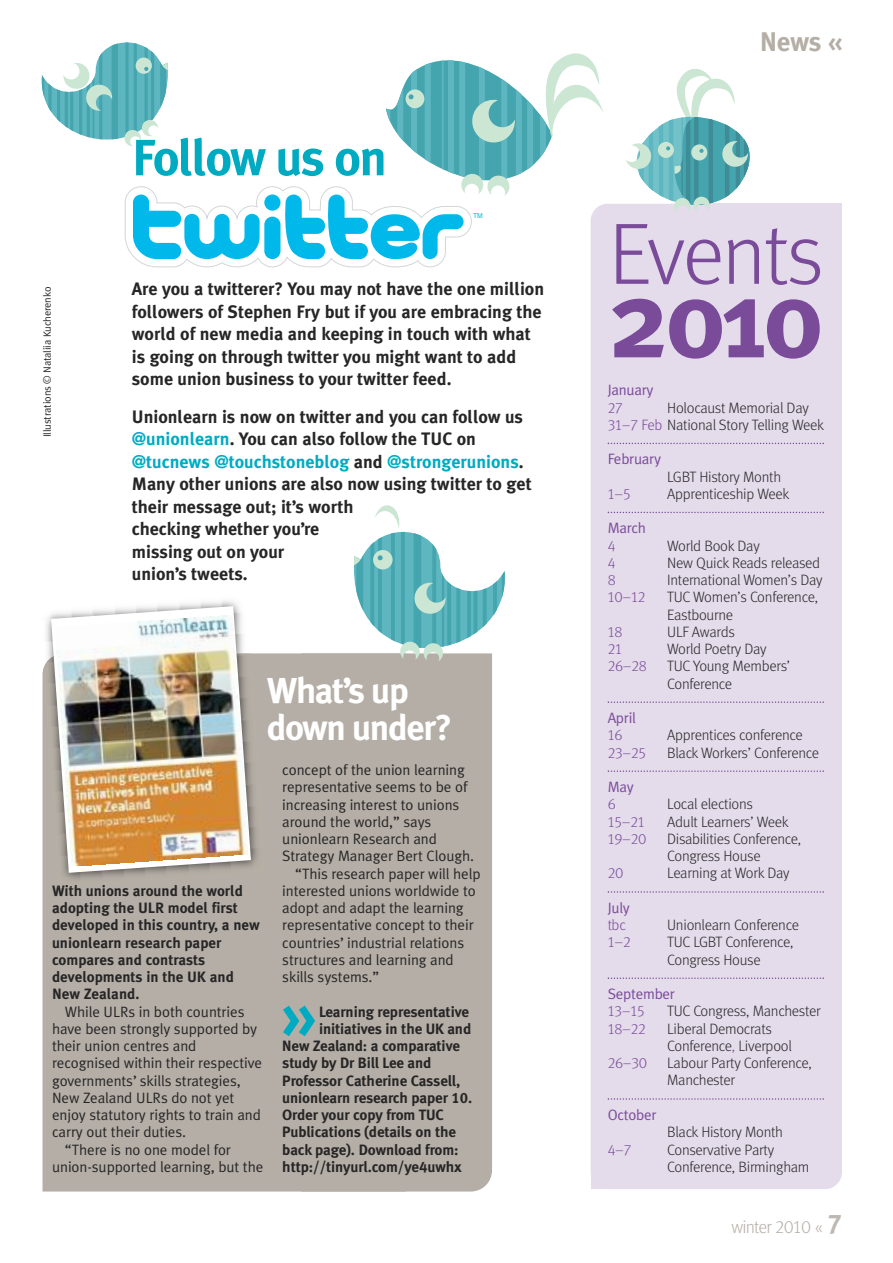
<style>
.page{position:relative;width:893px;height:1263px;background:#fff}
.page>*{position:absolute;margin:0;border:0;box-sizing:border-box;transform-origin:0 0}
.t1{font:700 111px "Meta Plus";color:#7a4b99}
.t2{font:300 87px "Meta";letter-spacing:-.035em;color:#7a4b99}
.t3{font:700 51px "Meta Plus";letter-spacing:-.035em;color:#00abc1}
.t4{font:700 36px/37.5px "Meta Plus";letter-spacing:-.04em;color:#fff}
.t5{font:700 27px "Meta Plus";color:#b5aea6}
.t6{font:700 18px/22.5px "Meta Plus";color:#272627}
.t7{font:300 18px "Meta";letter-spacing:-.045em;color:#b5aea6}
.t8{font:15px "Meta Plus Normal";letter-spacing:-.005em;color:#272627}
.t9{font:15px/17.2px "Meta Light LF";letter-spacing:-.02em;color:#272627}
.t10{font:15px "Meta Bold LF";letter-spacing:-.005em;color:#272627}
.t11{font:700 15px/17.2px "Meta Plus";color:#272627}
.t12{font:15px "Meta Light LF";letter-spacing:-.015em;color:#7a4b99}
.t13{font:15px "Meta Plus Normal";letter-spacing:-.015em;color:#7a4b99}
.t14{font:10.5px "Meta Plus Normal";letter-spacing:-.01em;color:#272627}
.t15{font:6.75px "Helvetica";color:#00b9ea}
.s1{color:#00abc1}
.s2{color:#7a4b99}
.s3{font-family:"Meta Light Expert";font-weight:400}
.s4{font-family:"Meta Plus Bold Caps";font-weight:400;font-size:27px;color:#beb8b3}
</style>
<div class="page">
<div style="left:591px;top:204px;width:251px;height:985px;background:#e4dbeb;border-radius:17px"></div>
<div style="left:701px;top:204px;width:141px;height:178px;background:#e4dbeb"></div>
<div style="left:591px;top:1094px;width:151px;height:95px;background:#e4dbeb"></div>
<div style="left:406px;top:661px;width:86px;height:530px;background:#b5aea6"></div>
<div style="left:43px;top:653px;width:363px;height:538px;background:#b5aea6"></div>
<svg style="left:283px;top:1006px;width:32px;height:30px"></svg>
<img style="left:46px;top:600px;width:192px;height:53px">
<img style="left:43px;top:653px;width:223px;height:235px">
<img style="left:58px;top:885px;width:47px;height:3px">
<svg style="left:51px;top:606px;width:200px;height:267px"></svg>
<img style="left:56px;top:616px;width:192px;height:250px">
<svg style="left:608px;top:443px;width:216px;height:1px"></svg>
<svg style="left:608px;top:512px;width:216px;height:1px"></svg>
<svg style="left:608px;top:701px;width:216px;height:2px"></svg>
<svg style="left:608px;top:770px;width:216px;height:2px"></svg>
<svg style="left:608px;top:891px;width:216px;height:2px"></svg>
<svg style="left:608px;top:977px;width:216px;height:2px"></svg>
<svg style="left:608px;top:1098px;width:216px;height:2px"></svg>
<svg style="left:41px;top:42px;width:562px;height:225px"></svg>
<svg style="left:626px;top:69px;width:135px;height:143px"></svg>
<svg style="left:344px;top:505px;width:161px;height:156px"></svg>
<p class="t14" style="left:41px;top:437px;width:153px;rotate:-90deg">Illustrations © Nataliia Kucherenko</p>
<h3 class="t3" style="left:132px;top:128px;width:257px">Follow us on</h3>
<p class="t15" style="left:473px;top:210px;width:11px">TM</p>
<p class="t6" style="left:132px;top:278px;width:414px">Are you a twitterer? You may not have the one million followers of Stephen Fry but if you are embracing the world of new media and keeping in touch with what is going on through twitter you might want to add some union business to your twitter feed.</p>
<p class="t6" style="left:132px;top:405px;width:401px">Unionlearn is now on twitter and you can follow us <span class="s1">@unionlearn</span>. You can also follow the TUC on <span class="s1">@tucnews @touchstoneblog</span> and <span class="s1">@strongerunions</span>.<br>Many other unions are also now using twitter to get their message out; it’s worth<br>checking whether you’re<br>missing out on your<br>union’s tweets.</p>
<h3 class="t4" style="left:267px;top:672px;width:187px">What’s up down under?</h3>
<p class="t11" style="left:52px;top:882px;width:209px">With unions around the world adopting the ULR model first developed in this country, a new unionlearn research paper compares and contrasts developments in the UK and<br>New Zealand.</p>
<p class="t8" style="left:65px;top:1003px;width:181px">While ULRs in both countries</p>
<p class="t8" style="left:52px;top:1020px;width:207px">have been strongly supported by</p>
<p class="t8" style="left:52px;top:1037px;width:146px">their union centres and</p>
<p class="t8" style="left:52px;top:1054px;width:212px">recognised within their respective</p>
<p class="t8" style="left:52px;top:1072px;width:190px">governments’ skills strategies,</p>
<p class="t8" style="left:52px;top:1089px;width:184px">New Zealand ULRs do not yet</p>
<p class="t8" style="left:52px;top:1106px;width:210px">enjoy statutory rights to train and</p>
<p class="t8" style="left:52px;top:1123px;width:136px">carry out their duties.</p>
<p class="t8" style="left:65px;top:1141px;width:168px">“There is no one model for</p>
<p class="t8" style="left:52px;top:1158px;width:213px">union-supported learning, but the</p>
<p class="t8" style="left:282px;top:761px;width:184px">concept of the union learning</p>
<p class="t8" style="left:282px;top:778px;width:187px">representative seems to be of</p>
<p class="t8" style="left:282px;top:796px;width:179px">increasing interest to unions</p>
<p class="t8" style="left:282px;top:813px;width:151px">around the world,” says</p>
<p class="t8" style="left:282px;top:830px;width:156px">unionlearn Research and</p>
<p class="t8" style="left:282px;top:847px;width:193px">Strategy Manager Bert Clough.</p>
<p class="t8" style="left:295px;top:865px;width:187px">“This research paper will help</p>
<p class="t8" style="left:282px;top:882px;width:195px">interested unions worldwide to</p>
<p class="t8" style="left:282px;top:899px;width:183px">adopt and adapt the learning</p>
<p class="t8" style="left:282px;top:916px;width:193px">representative concept to their</p>
<p class="t8" style="left:282px;top:934px;width:183px">countries’ industrial relations</p>
<p class="t8" style="left:282px;top:951px;width:173px">structures and learning and</p>
<p class="t8" style="left:282px;top:968px;width:99px">skills systems.”</p>
<p class="t10" style="left:319px;top:1006px;width:152px">Learning representative</p>
<p class="t10" style="left:319px;top:1023px;width:154px">initiatives in the UK and</p>
<p class="t10" style="left:282px;top:1041px;width:179px">New Zealand: a comparative</p>
<p class="t10" style="left:282px;top:1058px;width:151px">study by Dr Bill Lee and</p>
<p class="t10" style="left:282px;top:1075px;width:180px">Professor Catherine Cassell,</p>
<p class="t10" style="left:282px;top:1092px;width:191px">unionlearn research paper 10.</p>
<p class="t10" style="left:282px;top:1110px;width:163px">Order your copy from TUC</p>
<p class="t10" style="left:282px;top:1127px;width:175px">Publications (details on the</p>
<p class="t10" style="left:282px;top:1144px;width:178px">back page). Download from:</p>
<p class="t10" style="left:282px;top:1161px;width:181px">http://tinyurl.com/ye4uwhx</p>
<h3 class="t5" style="left:760px;top:26px;width:84px">News «</h3>
<h2 class="t2" style="left:608px;top:224px;width:217px">Events</h2>
<h1 class="t1" style="left:608px;top:254px;width:217px">2010</h1>
<p class="t13" style="left:608px;top:381px;width:47px">January</p>
<p class="t12" style="left:608px;top:402px;width:17px">27</p>
<p class="t9" style="left:608px;top:400px;width:218px;text-indent:60px">Holocaust Memorial Day<br><span class="s2">31–7 Feb</span> National Story Telling Week</p>
<p class="t13" style="left:608px;top:450px;width:55px">February</p>
<p class="t9" style="left:667px;top:469px;width:116px">LGBT History Month</p>
<p class="t12" style="left:608px;top:489px;width:24px">1–5</p>
<p class="t9" style="left:667px;top:486px;width:124px">Apprenticeship Week</p>
<p class="t13" style="left:608px;top:519px;width:40px">March</p>
<p class="t12" style="left:608px;top:540px;width:9px">4</p>
<p class="t9" style="left:667px;top:538px;width:94px">World Book Day</p>
<p class="t12" style="left:608px;top:558px;width:9px">4</p>
<p class="t9" style="left:667px;top:555px;width:155px">New Quick Reads released</p>
<p class="t12" style="left:608px;top:575px;width:10px">8</p>
<p class="t9" style="left:667px;top:573px;width:157px">International Women’s Day</p>
<p class="t12" style="left:608px;top:592px;width:39px">10–12</p>
<p class="t9" style="left:667px;top:590px;width:152px">TUC Women’s Conference,<br>Eastbourne</p>
<p class="t12" style="left:608px;top:627px;width:16px">18</p>
<p class="t9" style="left:667px;top:624px;width:69px">ULF Awards</p>
<p class="t12" style="left:608px;top:644px;width:16px">21</p>
<p class="t9" style="left:667px;top:642px;width:101px">World Poetry Day</p>
<p class="t12" style="left:608px;top:661px;width:41px">26–28</p>
<p class="t9" style="left:667px;top:659px;width:124px">TUC Young Members’<br>Conference</p>
<p class="t13" style="left:608px;top:709px;width:30px">April</p>
<p class="t12" style="left:608px;top:730px;width:16px">16</p>
<p class="t9" style="left:667px;top:728px;width:137px">Apprentices conference</p>
<p class="t12" style="left:608px;top:747px;width:40px">23–25</p>
<p class="t9" style="left:667px;top:745px;width:153px">Black Workers’ Conference</p>
<p class="t13" style="left:608px;top:778px;width:28px">May</p>
<p class="t12" style="left:608px;top:799px;width:9px">6</p>
<p class="t9" style="left:667px;top:797px;width:87px">Local elections</p>
<p class="t12" style="left:608px;top:816px;width:39px">15–21</p>
<p class="t9" style="left:667px;top:814px;width:123px">Adult Learners’ Week</p>
<p class="t12" style="left:608px;top:834px;width:40px">19–20</p>
<p class="t9" style="left:667px;top:831px;width:136px">Disabilities Conference,<br>Congress House</p>
<p class="t12" style="left:608px;top:868px;width:17px">20</p>
<p class="t9" style="left:667px;top:866px;width:124px">Learning at Work Day</p>
<p class="t13" style="left:608px;top:899px;width:24px">July</p>
<p class="t12" style="left:608px;top:920px;width:20px">tbc</p>
<p class="t9" style="left:667px;top:918px;width:133px">Unionlearn Conference</p>
<p class="t12" style="left:608px;top:937px;width:25px">1–2</p>
<p class="t9" style="left:667px;top:935px;width:128px">TUC LGBT Conference,<br>Congress House</p>
<p class="t13" style="left:608px;top:985px;width:69px">September</p>
<p class="t12" style="left:608px;top:1006px;width:39px">13–15</p>
<p class="t9" style="left:667px;top:1004px;width:155px">TUC Congress, Manchester</p>
<p class="t12" style="left:608px;top:1023px;width:40px">18–22</p>
<p class="t9" style="left:667px;top:1021px;width:126px">Liberal Democrats<br>Conference<span class="s2">,</span> Liverpool</p>
<p class="t12" style="left:608px;top:1058px;width:41px">26–30</p>
<p class="t9" style="left:667px;top:1056px;width:146px">Labour Party Conference,<br>Manchester</p>
<p class="t13" style="left:608px;top:1106px;width:50px">October</p>
<p class="t9" style="left:667px;top:1125px;width:117px">Black History Month</p>
<p class="t12" style="left:608px;top:1144px;width:25px">4–7</p>
<p class="t9" style="left:667px;top:1142px;width:144px">Conservative Party<br>Conference, Birmingham</p>
<p class="t7" style="left:731px;top:1221px;width:112px">winter <span class="s3">2010</span> « <span class="s4">7</span></p>
</div>
